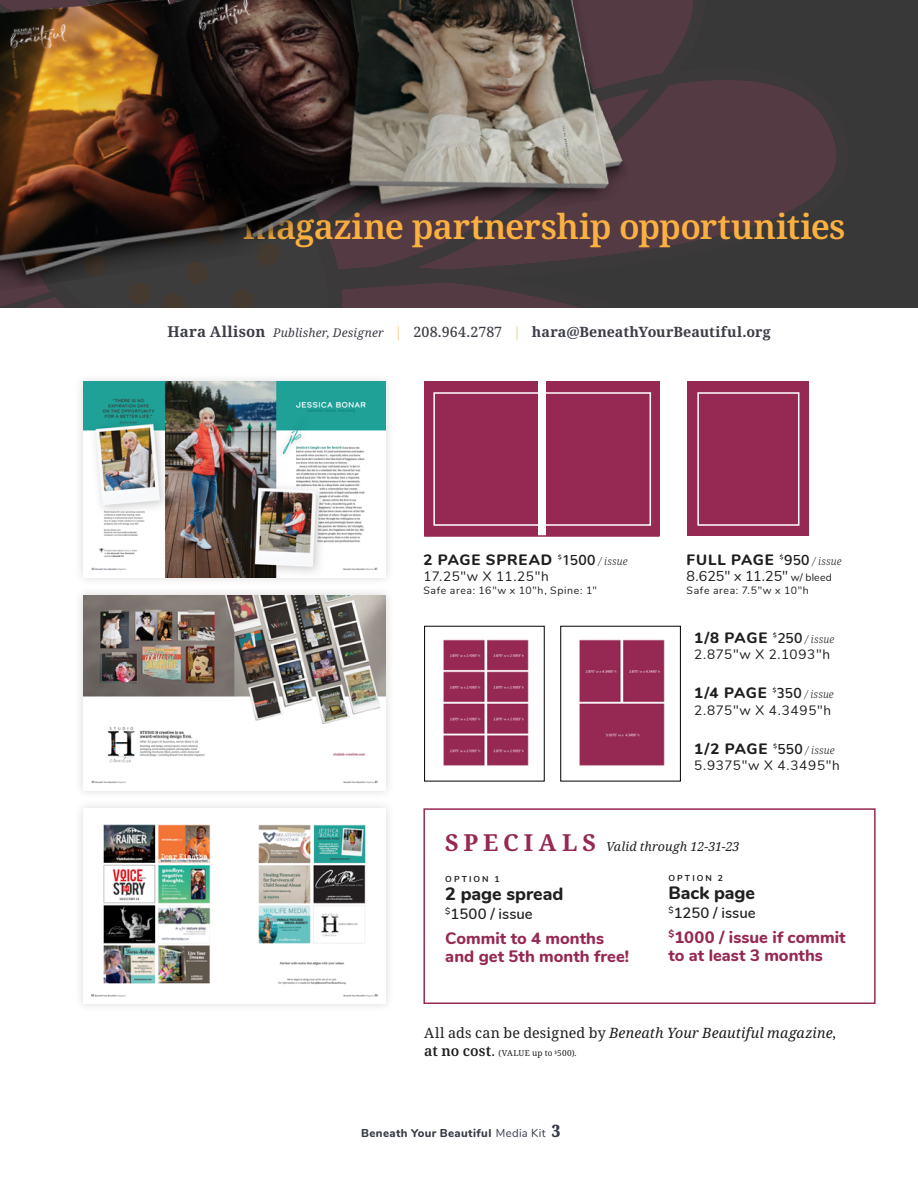
<style>
.page{position:relative;width:918px;height:1188px;background:#fff}
.page>*{position:absolute;margin:0;border:0;box-sizing:border-box;transform-origin:0 0}
.t1{font:600 34.5px "Noto Serif";letter-spacing:-.02em;color:#fcb040}
.t2{font:800 17.85px "Nunito";letter-spacing:-.005em;color:#1f2120}
.t3{font:800 16.5px/18px "Nunito";color:#962854}
.t4{font:800 15px "Nunito";letter-spacing:.055em;color:#1e1e20}
.t5{font:600 14.85px "Nunito";color:#1f2120}
.t6{font:700 14.25px "Noto Serif";letter-spacing:.005em;color:#3d3d4a}
.t7{font:italic 14.25px "Noto Serif";letter-spacing:.005em;color:#1e1e20}
.t8{font:14.25px "Nunito";letter-spacing:-.005em;color:#1e1e20}
.t9{font:13.5px "Nunito";letter-spacing:.04em;color:#1e1e20}
.t10{font:italic 12.45px "Noto Serif";color:#1f2120}
.t11{font:800 11.4px "Nunito";letter-spacing:.03em;color:#373b47}
.t12{font:10.5px "Nunito";letter-spacing:.06em;color:#1e1e20}
.t13{font:700 8.55px "Nunito";letter-spacing:.235em;color:#1f2120}
.t14{font:8.25px "Noto Serif";letter-spacing:.02em;color:#1e1e20}
.s1{font-size:15px}
.s2{font-weight:400;font-style:italic;font-size:12px}
.s3{font-weight:200;color:#f3ad46}
.s4{font-weight:500}
.s5{font-weight:200;color:#e3b13e}
.s6{font-weight:500;font-size:14.25px}
.s7{font-family:"Noto Serif";font-weight:300;font-style:italic;font-size:10.5px}
.s8{font-size:10.5px}
.s9{font-weight:700;font-style:normal;font-size:23.4px;color:#962854}
.s10{font-style:normal}
.s11{font-weight:600;font-size:14.25px}
.s12{font-size:14.25px}
.s13{font-weight:400}
.s14{font-family:"Noto Serif";font-weight:900;font-stretch:condensed;font-size:17.1px}
</style>
<div class="page">
<svg style="left:670px;top:0;width:248px;height:308px;background:#40383b"></svg>
<img style="left:0;top:0;width:670px;height:308px">
<div style="left:74px;top:373px;width:321px;height:214px;background:#f9f9f9"></div>
<img style="left:83px;top:382px;width:303px;height:195px">
<div style="left:74px;top:586px;width:321px;height:214px;background:#000;opacity:.15"></div>
<img style="left:83px;top:595px;width:303px;height:188px">
<div style="left:74px;top:799px;width:321px;height:214px;background:#000;opacity:.15"></div>
<img style="left:91px;top:824px;width:287px;height:173px">
<hr style="left:424px;top:535px;width:235px;height:2px;background:#962854">
<div style="left:424px;top:382px;width:114px;height:154px;background:#962854"></div>
<div style="left:546px;top:382px;width:113px;height:154px;background:#962854"></div>
<div style="left:433px;top:392px;width:218px;height:134px;border:2px solid #fff"></div>
<div style="left:688px;top:382px;width:121px;height:154px;background:#962854"></div>
<div style="left:423px;top:808px;width:453px;height:196px;border:2px solid #962854"></div>
<div style="left:697px;top:392px;width:102px;height:134px;border:2px solid #fff"></div>
<img style="left:443px;top:639px;width:86px;height:127px">
<img style="left:579px;top:639px;width:86px;height:127px">
<div style="left:560px;top:626px;width:121px;height:155px;border:1px solid #000"></div>
<h1 class="t1" style="left:243px;top:203px;width:604px">magazine partnership opportunities</h1>
<p class="t6" style="left:167px;top:322px;width:605px"><span class="s1">Hara Allison</span> <span class="s2">Publisher, Designer</span> <span class="s3">|</span> <span class="s4">208.964.2787</span> <span class="s5">|</span> hara@BeneathYourBeautiful.org</p>
<p class="t4" style="left:423px;top:548px;width:206px">2 PAGE SPREAD <sup>$</sup><span class="s6">1500</span> <span class="s7">/ issue</span></p>
<p class="t9" style="left:423px;top:567px;width:127px">17.25"w X 11.25"h</p>
<p class="t12" style="left:423px;top:582px;width:175px">Safe area: 16"w x 10"h, Spine: 1"</p>
<p class="t4" style="left:687px;top:548px;width:157px">FULL PAGE <sup>$</sup><span class="s6">950</span> <span class="s7">/ issue</span></p>
<p class="t8" style="left:687px;top:566px;width:147px">8.625" x 11.25" <span class="s8">w/ bleed</span></p>
<p class="t12" style="left:687px;top:582px;width:124px">Safe area: 7.5"w x 10"h</p>
<p class="t4" style="left:694px;top:626px;width:142px">1/8 PAGE <sup>$</sup><span class="s6">250</span> <span class="s7">/ issue</span></p>
<p class="t9" style="left:694px;top:644px;width:137px">2.875"w X 2.1093"h</p>
<p class="t4" style="left:694px;top:682px;width:141px">1/4 PAGE <sup>$</sup><span class="s6">350</span> <span class="s7">/ issue</span></p>
<p class="t9" style="left:694px;top:700px;width:139px">2.875"w X 4.3495"h</p>
<p class="t4" style="left:694px;top:737px;width:142px">1/2 PAGE <sup>$</sup><span class="s6">550</span> <span class="s7">/ issue</span></p>
<p class="t9" style="left:694px;top:755px;width:147px">5.9375"w X 4.3495"h</p>
<p class="t10" style="left:445px;top:838px;width:296px"><span class="s9">S P E C I A L S</span> Valid through 12-31-23</p>
<p class="t13" style="left:445px;top:872px;width:56px">OPTION 1</p>
<p class="t2" style="left:445px;top:881px;width:120px">2 page spread</p>
<p class="t5" style="left:445px;top:903px;width:89px"><sup>$</sup>1500 / issue</p>
<p class="t3" style="left:445px;top:928px;width:185px">Commit to 4 months and get 5th month free!</p>
<p class="t13" style="left:668px;top:871px;width:56px">OPTION 2</p>
<p class="t2" style="left:668px;top:880px;width:88px">Back page</p>
<p class="t5" style="left:668px;top:902px;width:89px"><sup>$</sup>1250 / issue</p>
<p class="t3" style="left:668px;top:927px;width:179px"><sup>$</sup>1000 / issue if commit to at least 3 months</p>
<p class="t7" style="left:424px;top:1023px;width:413px"><span class="s10">All ads can be designed by</span> Beneath Your Beautiful magazine<span class="s10">,</span></p>
<p class="t14" style="left:424px;top:1048px;width:154px"><span class="s11">at no cost</span><span class="s12">.</span> (VALUE up to <sup>$</sup>500).</p>
<p class="t11" style="left:361px;top:1125px;width:201px">Beneath Your Beautiful <span class="s13">Media Kit</span> <span class="s14">3</span></p>
</div>
